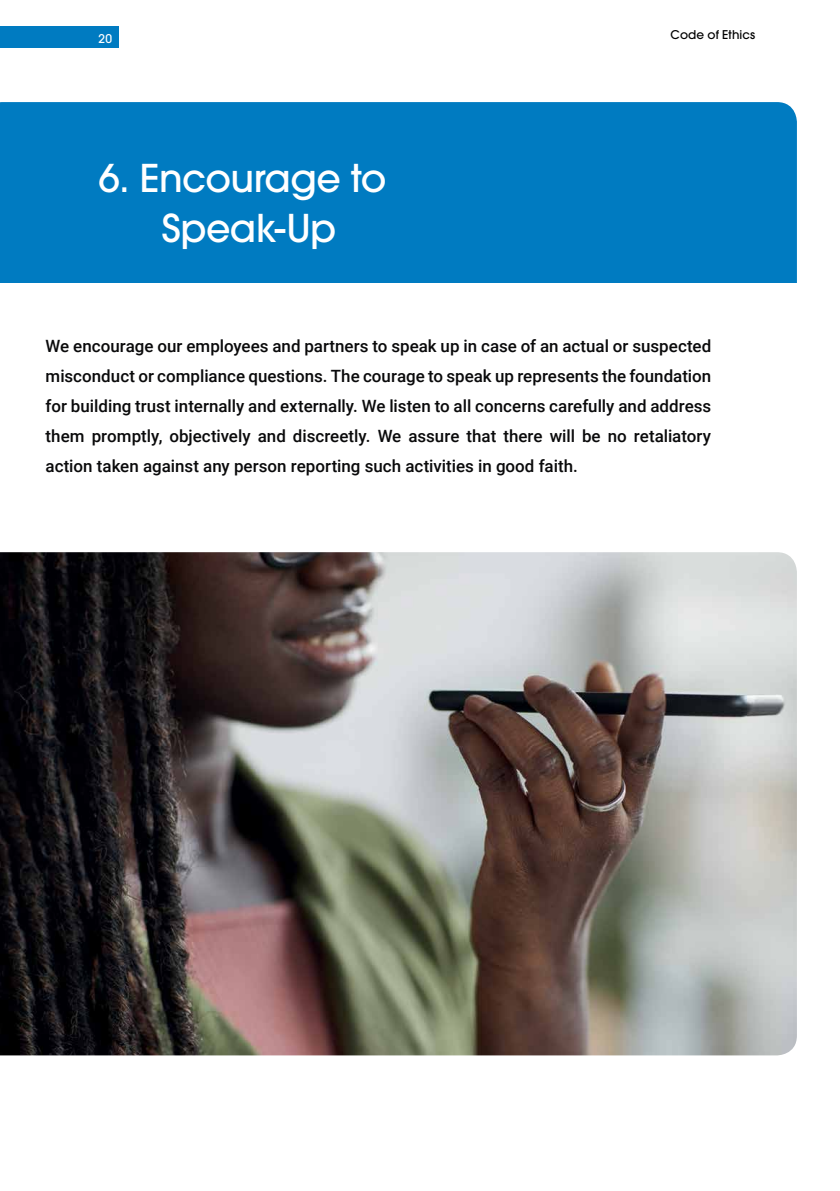
<style>
.page{position:relative;width:840px;height:1191px;background:#fff}
.page>*{position:absolute;margin:0;border:0;box-sizing:border-box;transform-origin:0 0}
.t1{font:500 38px/50px "ITC Avant Garde Pro";letter-spacing:-.015em;color:#fff;text-align:center}
.t2{font:500 17px/30px "Roboto";color:#0a0a0b;text-align:justify}
.t3{font:500 12px "ITC Avant Garde Pro";letter-spacing:.01em;color:#000}
.t4{font:500 12px "ITC Avant Garde Pro";color:#fff}
</style>
<div class="page">
<div style="left:0;top:102px;width:796px;height:181px;background:#007bc1"></div>
<img style="left:0;top:552px;width:796px;height:503px">
<div style="left:0;top:26px;width:118px;height:22px;background:#007bc1"></div>
<p class="t4" style="left:98px;top:31px;width:15px">20</p>
<h1 class="t1" style="left:99px;top:153px;width:289px">6. Encourage to<br>Speak-Up</h1>
<p class="t3" style="left:670px;top:27px;width:86px">Code of Ethics</p>
<p class="t2" style="left:46px;top:330px;width:666px">We encourage our employees and partners to speak up in case of an actual or suspected misconduct or compliance questions. The courage to speak up represents the foundation for building trust internally and externally. We listen to all concerns carefully and address them promptly, objectively and discreetly. We assure that there will be no retaliatory action taken against any person reporting such activities in good faith.</p>
</div>
